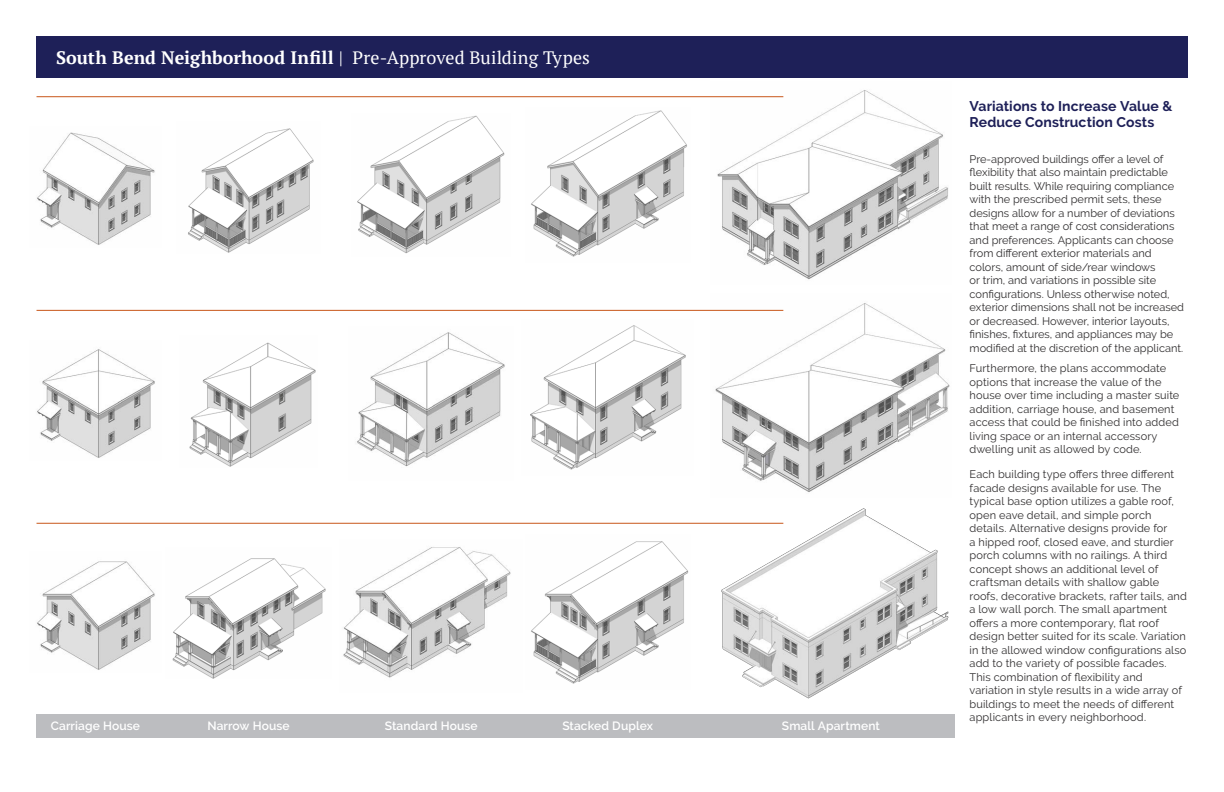
<style>
.page{position:relative;width:1224px;height:792px;background:#fff}
.page>*{position:absolute;margin:0;border:0;box-sizing:border-box;transform-origin:0 0}
._3_Article{font:700 18px "PT Serif";letter-spacing:.005em;color:#fff}
._4_Section{font:700 14px/16px "Raleway";letter-spacing:.005em;color:#1e2058}
.t1{font:600 12px "Raleway";letter-spacing:.01em;color:#fff}
._10a_Body_Text{font:11px/13.5px "Raleway";letter-spacing:.005em;color:#312f30}
.s1{font-weight:400}
</style>
<div class="page">
<div style="left:36px;top:36px;width:1152px;height:42px;background:#1e2058"></div>
<img style="left:37px;top:132px;width:118px;height:113px">
<img style="left:531px;top:110px;width:156px;height:147px">
<img style="left:357px;top:115px;width:148px;height:139px">
<img style="left:711px;top:303px;width:239px;height:189px">
<img style="left:711px;top:90px;width:238px;height:190px">
<img style="left:711px;top:508px;width:238px;height:191px">
<img style="left:357px;top:332px;width:148px;height:135px">
<img style="left:343px;top:547px;width:168px;height:131px">
<img style="left:188px;top:128px;width:126px;height:125px">
<img style="left:189px;top:342px;width:127px;height:125px">
<img style="left:172px;top:558px;width:154px;height:121px">
<img style="left:530px;top:325px;width:156px;height:145px">
<img style="left:531px;top:541px;width:158px;height:143px">
<img style="left:37px;top:349px;width:118px;height:109px">
<img style="left:37px;top:561px;width:118px;height:109px">
<div style="left:36px;top:715px;width:919px;height:23px;background:#bcbdc0"></div>
<hr style="left:37px;top:96px;width:746px;height:1px;background:#c8571a">
<hr style="left:37px;top:310px;width:746px;height:1px;background:#c8571a">
<hr style="left:37px;top:523px;width:746px;height:1px;background:#c8571a">
<p class="_3_Article" style="left:56px;top:46px;width:535px">South Bend Neighborhood Infill <span class="s1">| Pre-Approved Building Types</span></p>
<p class="t1" style="left:51px;top:719px;width:91px">Carriage House</p>
<p class="t1" style="left:207px;top:719px;width:84px">Narrow House</p>
<p class="t1" style="left:385px;top:719px;width:94px">Standard House</p>
<p class="t1" style="left:562px;top:719px;width:92px">Stacked Duplex</p>
<p class="t1" style="left:782px;top:719px;width:99px">Small Apartment</p>
<p class="_4_Section" style="left:970px;top:98px;width:204px">Variations to Increase Value &amp;<br>Reduce Construction Costs</p>
<p class="_10a_Body_Text" style="left:970px;top:152px;width:216px">Pre-approved buildings offer a level of flexibility that also maintain predictable built results. While requiring compliance with the prescribed permit sets, these designs allow for a number of deviations that meet a range of cost considerations and preferences. Applicants can choose from different exterior materials and colors, amount of side/rear windows<br>or trim, and variations in possible site configurations. Unless otherwise noted, exterior dimensions shall not be increased or decreased. However, interior layouts, finishes, fixtures, and appliances may be modified at the discretion of the applicant.</p>
<p class="_10a_Body_Text" style="left:970px;top:361px;width:211px">Furthermore, the plans accommodate options that increase the value of the house over time including a master suite addition, carriage house, and basement access that could be finished into added living space or an internal accessory dwelling unit as allowed by code.</p>
<p class="_10a_Body_Text" style="left:970px;top:467px;width:219px">Each building type offers three different facade designs available for use. The typical base option utilizes a gable roof, open eave detail, and simple porch details. Alternative designs provide for<br>a hipped roof, closed eave, and sturdier porch columns with no railings. A third concept shows an additional level of craftsman details with shallow gable roofs, decorative brackets, rafter tails, and a low wall porch. The small apartment offers a more contemporary, flat roof design better suited for its scale. Variation in the allowed window configurations also add to the variety of possible facades.<br>This combination of flexibility and variation in style results in a wide array of buildings to meet the needs of different applicants in every neighborhood.</p>
</div>
